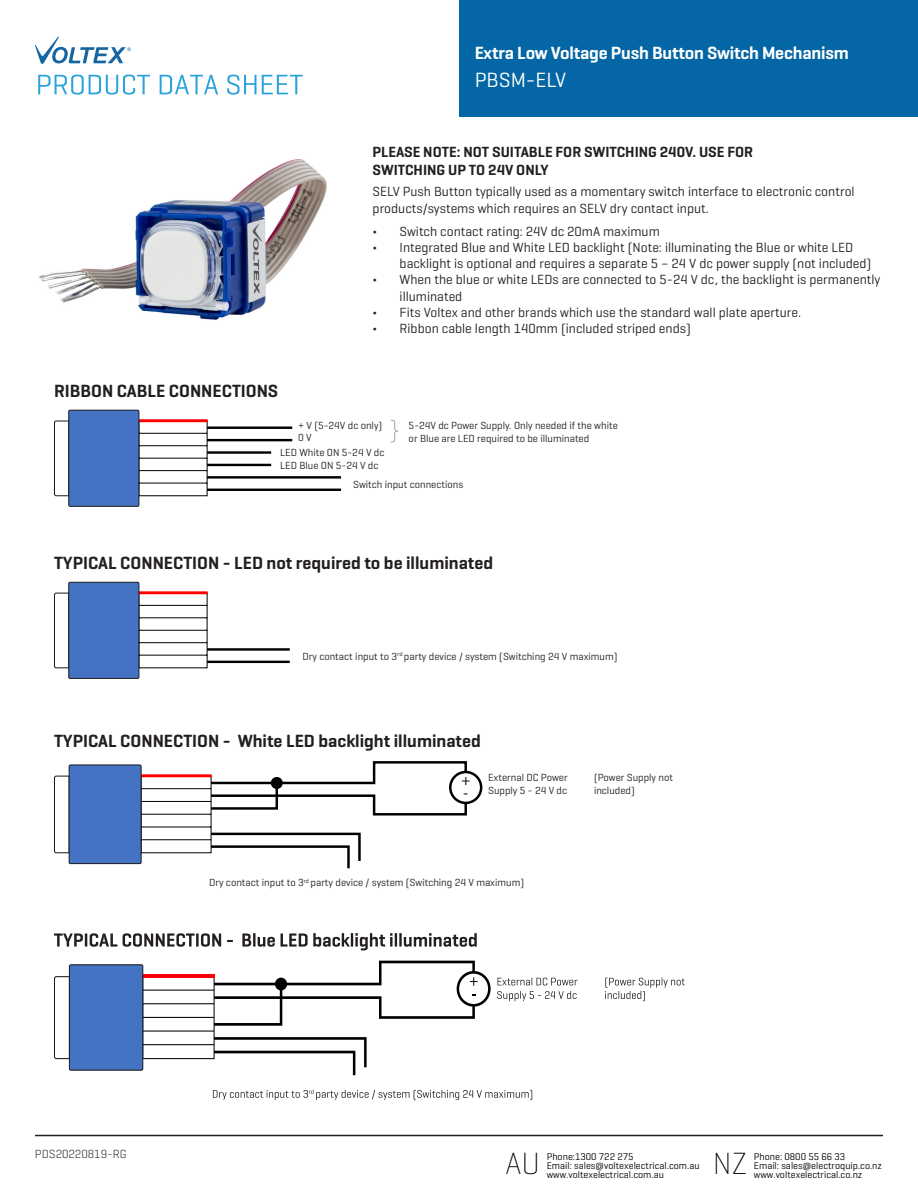
<style>
.page{position:relative;width:918px;height:1188px;background:#fff}
.page>*{position:absolute;margin:0;border:0;box-sizing:border-box;transform-origin:0 0}
.t1{font:200 31.2px "Geogrotesque";color:#040503}
.t2{font:100 24.15px "Geogrotesque";color:#231f20}
.product_subtext{font:21px "Geogrotesque";color:#fff}
.t3{font:600 18px "Geogrotesque";color:#231f20}
.Product_Main_Title{font:600 18px "Geogrotesque";letter-spacing:-.01em;color:#fff}
.t4{font:600 15px/18px "Geogrotesque";color:#231f20}
.t5{font:15px/12.9px "Myriad Pro";color:#000}
.t6{font:13.5px/16.2px "Geogrotesque";color:#231f20}
.t7{font:300 12px "Geogrotesque";color:#231f20}
.t8{font:10.5px/12.6px "Geogrotesque";color:#231f20}
.t9{font:9.9px/9.3px "Geogrotesque";color:#040503}
.t10{font:4.8px "Arial";color:#1665a3}
</style>
<div class="page">
<div style="left:459px;top:0;width:459px;height:117px;background:#0466a4"></div>
<hr style="left:35px;top:1135px;width:848px;height:1px;background:#231f20">
<svg style="left:35px;top:36px;width:91px;height:28px"></svg>
<svg style="left:38px;top:75px;width:112px;height:20px"></svg>
<svg style="left:160px;top:75px;width:58px;height:19px"></svg>
<svg style="left:227px;top:75px;width:76px;height:20px"></svg>
<img style="left:39px;top:159px;width:288px;height:161px">
<svg style="left:139px;top:422px;width:69px;height:75px"></svg>
<hr style="left:139px;top:419px;width:69px;height:3px;background:#f00">
<hr style="left:207px;top:427px;width:85px;height:2px;background:#000">
<hr style="left:207px;top:439px;width:85px;height:2px;background:#000">
<hr style="left:207px;top:451px;width:64px;height:3px;background:#000">
<hr style="left:207px;top:464px;width:64px;height:2px;background:#000">
<hr style="left:207px;top:476px;width:134px;height:3px;background:#000">
<hr style="left:207px;top:489px;width:134px;height:2px;background:#000">
<svg style="left:54px;top:420px;width:14px;height:77px"></svg>
<div style="left:69px;top:410px;width:70px;height:96px;background:#4573c4"></div>
<div style="left:68px;top:410px;width:71px;height:97px;border:1px solid #1a1a1a"></div>
<svg style="left:139px;top:594px;width:69px;height:75px"></svg>
<hr style="left:139px;top:591px;width:69px;height:3px;background:#f00">
<hr style="left:207px;top:648px;width:83px;height:3px;background:#000">
<hr style="left:207px;top:661px;width:83px;height:2px;background:#000">
<svg style="left:54px;top:592px;width:14px;height:77px"></svg>
<div style="left:69px;top:582px;width:70px;height:96px;background:#4573c4"></div>
<div style="left:68px;top:582px;width:71px;height:97px;border:1px solid #1a1a1a"></div>
<svg style="left:54px;top:775px;width:15px;height:79px"></svg>
<div style="left:69px;top:765px;width:72px;height:99px;background:#4573c4"></div>
<div style="left:69px;top:764px;width:73px;height:100px;border:1px solid #1a1a1a"></div>
<svg style="left:140px;top:761px;width:343px;height:108px"></svg>
<svg style="left:54px;top:933px;width:63px;height:14px"></svg>
<svg style="left:123px;top:933px;width:72px;height:14px"></svg>
<hr style="left:196px;top:933px;width:3px;height:14px;background:#241f21">
<svg style="left:201px;top:933px;width:20px;height:14px"></svg>
<svg style="left:227px;top:940px;width:6px;height:2px"></svg>
<svg style="left:242px;top:933px;width:9px;height:14px"></svg>
<hr style="left:253px;top:933px;width:3px;height:14px;background:#241f21">
<svg style="left:258px;top:937px;width:17px;height:10px"></svg>
<svg style="left:281px;top:933px;width:116px;height:17px"></svg>
<hr style="left:399px;top:933px;width:3px;height:14px;background:#241f21">
<svg style="left:404px;top:933px;width:73px;height:14px"></svg>
<svg style="left:54px;top:961px;width:437px;height:114px"></svg>
<svg style="left:498px;top:978px;width:79px;height:7px"></svg>
<svg style="left:497px;top:991px;width:80px;height:10px"></svg>
<svg style="left:605px;top:977px;width:80px;height:24px"></svg>
<svg style="left:213px;top:1089px;width:319px;height:11px"></svg>
<p class="t10" style="left:127px;top:46px;width:5px">®</p>
<p class="t3" style="left:54px;top:380px;width:226px">RIBBON CABLE CONNECTIONS</p>
<p class="Product_Main_Title" style="left:475px;top:42px;width:376px">Extra Low Voltage Push Button Switch Mechanism</p>
<p class="product_subtext" style="left:475px;top:68px;width:93px">PBSM-ELV</p>
<p class="t4" style="left:373px;top:143px;width:382px">PLEASE NOTE: NOT SUITABLE FOR SWITCHING 240V. USE FOR<br>SWITCHING UP TO 24V ONLY</p>
<p class="t6" style="left:373px;top:184px;width:484px">SELV Push Button typically used as a momentary switch interface to electronic control products/systems which requires an SELV dry contact input.</p>
<p class="t6" style="left:373px;top:223px;width:7px">¬</p>
<p class="t6" style="left:400px;top:223px;width:262px">Switch contact rating: 24V dc 20mA maximum</p>
<p class="t6" style="left:373px;top:239px;width:7px">¬</p>
<p class="t6" style="left:400px;top:239px;width:473px">Integrated Blue and White LED backlight (Note: illuminating the Blue or white LED backlight is optional and requires a separate 5 – 24 V dc power supply (not included)</p>
<p class="t6" style="left:373px;top:272px;width:7px">¬</p>
<p class="t6" style="left:400px;top:272px;width:482px">When the blue or white LEDs are connected to 5-24 V dc, the backlight is permanently illuminated</p>
<p class="t6" style="left:373px;top:304px;width:7px">¬</p>
<p class="t6" style="left:400px;top:304px;width:403px">Fits Voltex and other brands which use the standard wall plate aperture.</p>
<p class="t6" style="left:373px;top:320px;width:7px">¬</p>
<p class="t6" style="left:400px;top:320px;width:293px">Ribbon cable length 140mm (included striped ends)</p>
<p class="t2" style="left:389px;top:414px;width:12px">}</p>
<p class="t8" style="left:298px;top:419px;width:86px">+ V (5-24V dc only)</p>
<p class="t8" style="left:409px;top:419px;width:211px">5-24V dc Power Supply. Only needed if the white or Blue are LED required to be illuminated</p>
<p class="t8" style="left:280px;top:446px;width:106px">LED White ON 5-24 V dc</p>
<p class="t8" style="left:280px;top:459px;width:100px">LED Blue ON 5-24 V dc</p>
<p class="t8" style="left:353px;top:478px;width:112px">Switch input connections</p>
<p class="t8" style="left:298px;top:432px;width:15px">0 V</p>
<p class="t3" style="left:54px;top:552px;width:441px">TYPICAL CONNECTION - LED not required to be illuminated</p>
<p class="t8" style="left:302px;top:650px;width:317px">Dry contact input to 3<sup>rd</sup> party device / system (Switching 24 V maximum)</p>
<p class="t3" style="left:54px;top:730px;width:428px">TYPICAL CONNECTION - White LED backlight illuminated</p>
<p class="t5" style="left:461px;top:773px;width:10px">+ -</p>
<p class="t8" style="left:488px;top:772px;width:81px">External DC Power</p>
<p class="t8" style="left:488px;top:784px;width:80px">Supply 5 - 24 V dc</p>
<p class="t8" style="left:594px;top:772px;width:81px">(Power Supply not included)</p>
<p class="t8" style="left:209px;top:877px;width:317px">Dry contact input to 3<sup>rd</sup> party device / system (Switching 24 V maximum)</p>
<p class="t7" style="left:35px;top:1146px;width:93px">PDS20220819-RG</p>
<h1 class="t1" style="left:506px;top:1144px;width:36px">AU</h1>
<p class="t9" style="left:547px;top:1152px;width:154px">Phone:1300 722 275<br>Email: sales@voltexelectrical.com.au</p>
<p class="t9" style="left:547px;top:1170px;width:119px">www.voltexelectrical.com.au</p>
<h1 class="t1" style="left:713px;top:1144px;width:36px">NZ</h1>
<p class="t9" style="left:754px;top:1152px;width:130px">Phone: 0800 55 66 33<br>Email: sales@electroquip.co.nz</p>
<p class="t9" style="left:754px;top:1170px;width:110px">www.voltexelectrical.co.nz</p>
</div>
